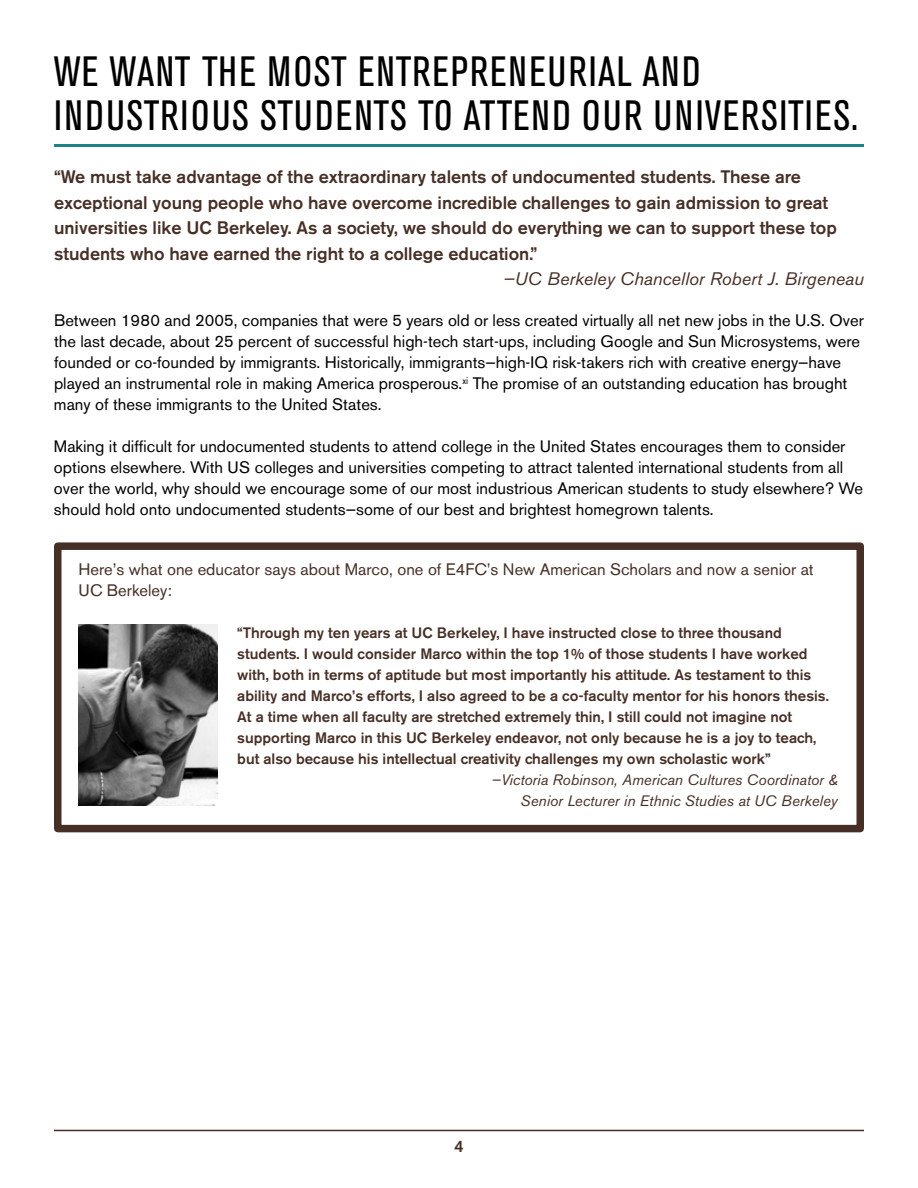
<style>
.page{position:relative;width:918px;height:1188px;background:#fff}
.page>*{position:absolute;margin:0;border:0;box-sizing:border-box;transform-origin:0 0}
.t1{font:condensed 42px/45px "Akzidenz Grotesk BE";letter-spacing:.04em;color:#000}
.t2{font:500 18px/25.5px "Akzidenz Grotesk BE";color:#462f26}
.t3{font:italic 18px "Akzidenz Grotesk BE";color:#462f26}
.t4{font:16.5px/21px "Akzidenz Grotesk BE";color:#000}
.t5{font:16.5px/21px "Akzidenz Grotesk BE";color:#462f26}
.t6{font:500 16.5px "Akzidenz Grotesk BE";color:#462f26}
.t7{font:500 15px/21px "Akzidenz Grotesk BE";color:#462f26}
.t8{font:italic 15px/21px "Akzidenz Grotesk BE";color:#462f26;text-align:right}
</style>
<div class="page">
<hr style="left:54px;top:1130px;width:810px;height:1px;background:#462f26">
<hr style="left:54px;top:144px;width:810px;height:3px;background:#1c8588">
<div style="left:54px;top:542px;width:810px;height:290px;background:#fff;border:8px solid #462f26"></div>
<img style="left:78px;top:625px;width:139px;height:180px">
<h1 class="t1" style="left:54px;top:49px;width:806px">WE WANT THE MOST ENTREPRENEURIAL AND<br>INDUSTRIOUS STU DENTS TO ATTEND OUR UNIVERSITIES.</h1>
<p class="t2" style="left:54px;top:164px;width:784px">“We must take advantage of the extraordinary talents of undocumented students. These are exceptional young people who have overcome incredible challenges to gain admission to great universities like UC Berkeley. As a society, we should do everything we can to support these top students who have earned the right to a college education.”</p>
<p class="t3" style="left:503px;top:268px;width:362px">—UC Berkeley Chancellor Robert J. Birgeneau</p>
<p class="t4" style="left:54px;top:310px;width:811px">Between 1980 and 2005, companies that were 5 years old or less created virtually all net new jobs in the U.S. Over the last decade, about 25 percent of successful high-tech start-ups, including Google and Sun Microsystems, were founded or co-founded by immigrants. Historically, immigrants—high-IQ risk-takers rich with creative energy—have played an instrumental role in making America prosperous.<sup>xi</sup> The promise of an outstanding education has brought many of these immigrants to the United States.</p>
<p class="t4" style="left:54px;top:435px;width:810px">Making it difficult for undocumented students to attend college in the United States encourages them to consider options elsewhere. With US colleges and universities competing to attract talented international students from all over the world, why should we encourage some of our most industrious American students to study elsewhere? We should hold onto undocumented students—some of our best and brightest homegrown talents.</p>
<p class="t5" style="left:78px;top:559px;width:737px">Here’s what one educator says about Marco, one of E4FC’s New American Scholars and now a senior at<br>UC Berkeley:</p>
<p class="t7" style="left:237px;top:622px;width:593px">“Through my ten years at UC Berkeley, I have instructed close to three thousand students. I would consider Marco within the top 1% of those students I have worked with, both in terms of aptitude but most importantly his attitude. As testament to this ability and Marco’s efforts, I also agreed to be a co-faculty mentor for his honors thesis.<br>At a time when all faculty are stretched extremely thin, I still could not imagine not supporting Marco in this UC Berkeley endeavor, not only because he is a joy to teach, but also because his intellectual creativity challenges my own scholastic work”</p>
<p class="t8" style="left:491px;top:769px;width:348px">—Victoria Robinson, American Cultures Coordinator &amp;<br>Senior Lecturer in Ethnic Studies at UC Berkeley</p>
<p class="t6" style="left:454px;top:1136px;width:11px">4</p>
</div>
